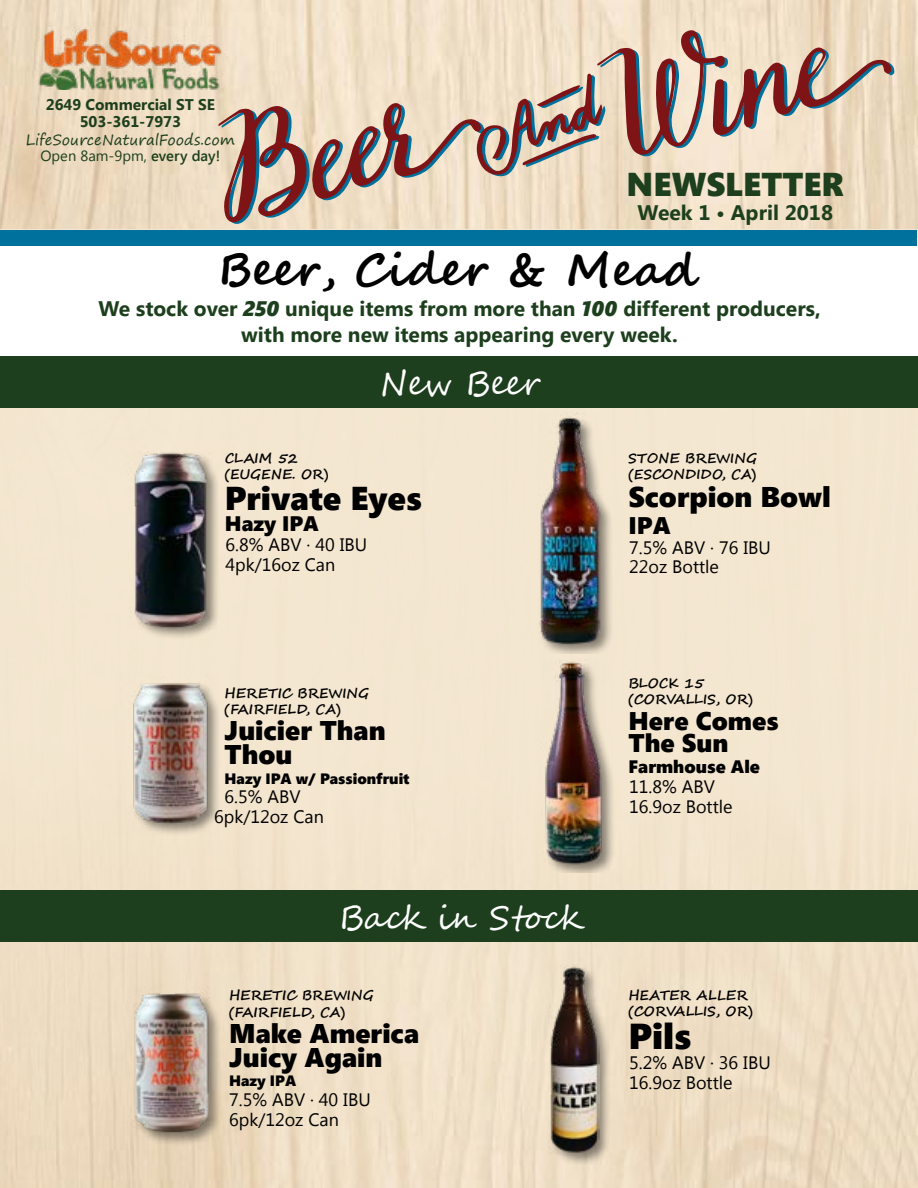
<style>
.page{position:relative;width:918px;height:1188px;background:#fff}
.page>*{position:absolute;margin:0;border:0;box-sizing:border-box;transform-origin:0 0}
.t1{font:700 45px "Segoe Script";color:#000}
.t2{font:36px "Segoe UI Black";color:#000}
.t3{font:33px "Segoe Script";color:#fff}
.t4{font:33px "Segoe UI Black";color:#000}
.t5{font:33px "Segoe UI Black";color:#1d3f1d}
.t6{font:28.5px "Segoe UI Black";color:#000}
.t7{font:27px/24px "Segoe UI Black";color:#000}
.t8{font:25.5px/22.5px "Segoe UI Black";color:#000}
.t9{font:24px "Segoe UI Black";color:#000}
.t10{font:700 21px/25.5px "Segoe UI";color:#1d3f1d;text-align:center}
.t11{font:21px "Segoe UI Black";color:#000}
.t12{font:18px/19.8px "Segoe UI";color:#000}
.t13{font:18px "Segoe UI Black";color:#000}
.t14{font:700 15.45px/16.5px "Segoe UI";color:#1d3f1d;text-align:center}
.t15{font:15px "Segoe UI Black";color:#000}
.t16{font:14.7px "Segoe Print";color:#1d3f1d}
.t17{font:14.7px "Segoe UI";color:#1d3f1d}
.t18{font:700 13.5px/16.2px "Segoe Script";color:#000}
.s1{font-weight:600}
.s2{font-family:"Segoe UI Black";font-weight:400;font-style:italic}
</style>
<div class="page">
<img style="left:0;top:0;width:918px;height:1188px">
<div style="left:0;top:230px;width:917px;height:958px;background:#f5e8d2"></div>
<div style="left:0;top:238px;width:918px;height:145px;background:#fff"></div>
<div style="left:0;top:356px;width:918px;height:52px;background:#1d3f1d"></div>
<div style="left:0;top:890px;width:918px;height:52px;background:#1d3f1d"></div>
<div style="left:0;top:230px;width:917px;height:16px;background:#00719c"></div>
<img style="left:35px;top:22px;width:191px;height:67px">
<svg style="left:218px;top:29px;width:676px;height:197px;background:#d5c0ae"></svg>
<img style="left:119px;top:683px;width:100px;height:152px">
<div style="left:133px;top:993px;width:89px;height:153px;background:#000;opacity:.44"></div>
<img style="left:127px;top:985px;width:89px;height:156px">
<div style="left:135px;top:451px;width:84px;height:189px;background:#000;opacity:.44"></div>
<img style="left:134px;top:451px;width:80px;height:178px">
<div style="left:545px;top:662px;width:71px;height:211px;background:#000;opacity:.44"></div>
<img style="left:544px;top:661px;width:62px;height:204px">
<div style="left:549px;top:966px;width:63px;height:201px;background:#000;opacity:.44"></div>
<img style="left:548px;top:964px;width:51px;height:190px">
<div style="left:539px;top:416px;width:75px;height:238px;background:#000;opacity:.44"></div>
<img style="left:539px;top:413px;width:63px;height:233px">
<p class="t14" style="left:46px;top:96px;width:171px">2649 Commercial ST SE<br>503-361-7973</p>
<p class="t16" style="left:26px;top:126px;width:211px">LifeSourceNaturalFoods.com</p>
<p class="t17" style="left:41px;top:145px;width:181px">Open 8am-9pm, <span class="s1">every day!</span></p>
<h3 class="t5" style="left:627px;top:160px;width:219px">NEWSLETTER</h3>
<h3 class="t10" style="left:638px;top:199px;width:197px">Week 1 • April 2018</h3>
<h1 class="t1" style="left:218px;top:234px;width:480px">Beer, Cider &amp; Mead</h1>
<h3 class="t10" style="left:98px;top:295px;width:724px">We stock over <span class="s2">250</span> unique items from more than <span class="s2">100</span> different producers, with more new items appearing every week.</h3>
<p class="t18" style="left:225px;top:450px;width:105px">CLAIM 52 (EUGENE. OR)</p>
<h3 class="t3" style="left:380px;top:357px;width:160px">New Beer</h3>
<h3 class="t4" style="left:225px;top:474px;width:199px">Private Eyes</h3>
<h3 class="t11" style="left:225px;top:508px;width:96px">Hazy IPA</h3>
<h3 class="t12" style="left:225px;top:534px;width:143px">6.8% ABV · 40 IBU<br>4pk/16oz Can</h3>
<p class="t18" style="left:225px;top:685px;width:146px">HERETIC BREWING (FAIRFIELD, CA)</p>
<h3 class="t7" style="left:225px;top:717px;width:162px">Juicier Than<br>Thou</h3>
<p class="t15" style="left:225px;top:767px;width:186px">Hazy IPA w/ Passionfruit</p>
<h3 class="t12" style="left:225px;top:786px;width:78px">6.5% ABV</h3>
<h3 class="t12" style="left:214px;top:806px;width:111px">6pk/12oz Can</h3>
<h3 class="t3" style="left:339px;top:890px;width:244px">Back in Stock</h3>
<p class="t18" style="left:229px;top:988px;width:146px">HERETIC BREWING (FAIRFIELD, CA)</p>
<h3 class="t7" style="left:229px;top:1020px;width:192px">Make America<br>Juicy Again</h3>
<p class="t15" style="left:229px;top:1070px;width:69px">Hazy IPA</p>
<h3 class="t12" style="left:229px;top:1089px;width:143px">7.5% ABV · 40 IBU</h3>
<h3 class="t12" style="left:229px;top:1109px;width:111px">6pk/12oz Can</h3>
<p class="t18" style="left:629px;top:450px;width:130px">STONE BREWING (ESCONDIDO, CA)</p>
<h3 class="t6" style="left:629px;top:476px;width:204px">Scorpion Bowl</h3>
<h3 class="t9" style="left:629px;top:508px;width:44px">IPA</h3>
<h3 class="t12" style="left:629px;top:536px;width:143px">7.5% ABV · 76 IBU<br>22oz Bottle</h3>
<p class="t18" style="left:628px;top:676px;width:126px">BLOCK 15 (CORVALLIS, OR)</p>
<h3 class="t8" style="left:629px;top:708px;width:152px">Here Comes<br>The Sun</h3>
<h3 class="t13" style="left:629px;top:754px;width:133px">Farmhouse Ale</h3>
<h3 class="t12" style="left:629px;top:776px;width:87px">11.8% ABV</h3>
<h3 class="t12" style="left:629px;top:796px;width:105px">16.9oz Bottle</h3>
<p class="t18" style="left:628px;top:987px;width:126px">HEATER ALLER (CORVALLIS, OR)</p>
<h2 class="t2" style="left:629px;top:1010px;width:65px">Pils</h2>
<h3 class="t12" style="left:629px;top:1052px;width:143px">5.2% ABV · 36 IBU</h3>
<h3 class="t12" style="left:629px;top:1072px;width:105px">16.9oz Bottle</h3>
</div>
